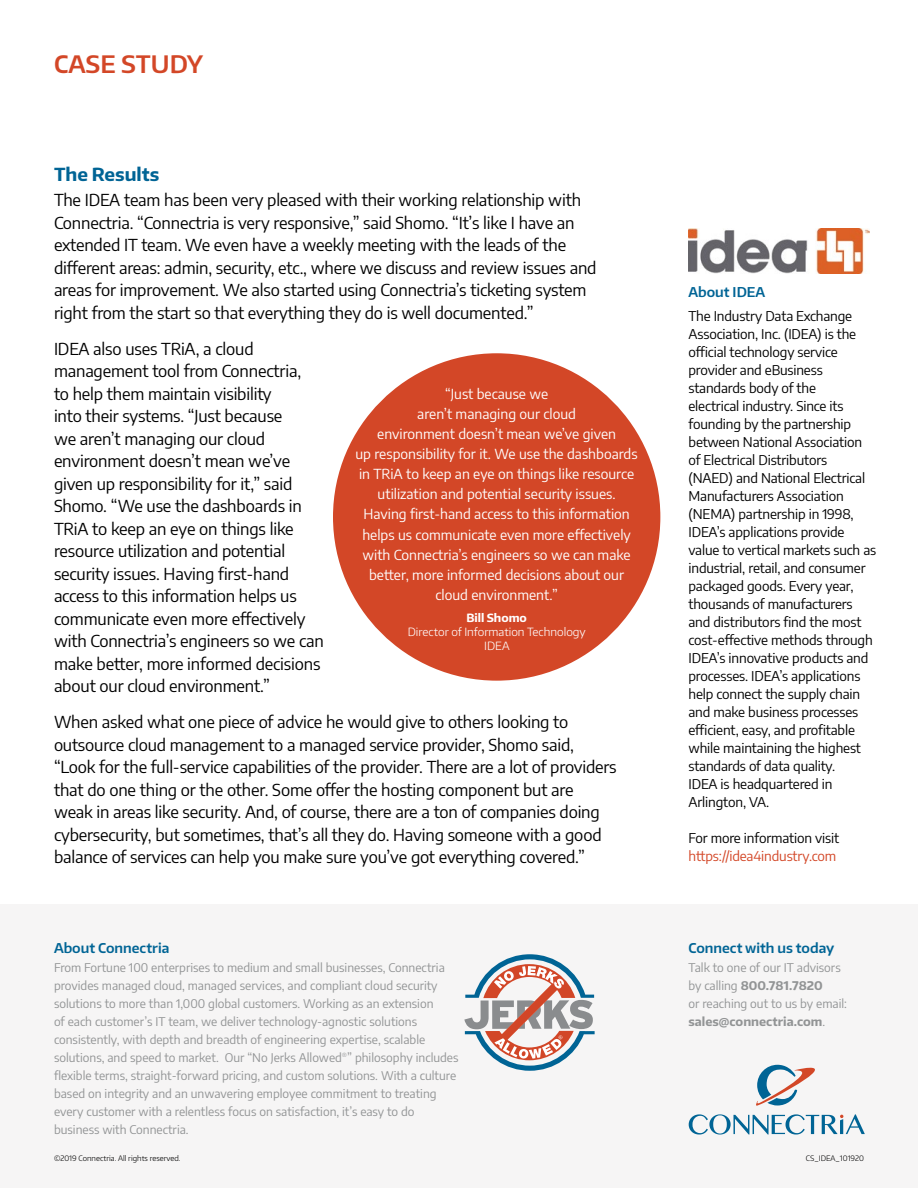
<style>
.page{position:relative;width:918px;height:1188px;background:#fff}
.page>*{position:absolute;margin:0;border:0;box-sizing:border-box;transform-origin:0 0}
.t1{font:600 24px "Encode Sans";color:#d34727}
.t2{font:700 18px "Encode Sans";color:#006495}
.t3{font:16.5px/22.5px "Encode Sans";letter-spacing:-.01em;color:#000}
.t4{font:13.8px/20.1px "Encode Sans";color:#fff;text-align:center}
.t5{font:13.5px/18px "Encode Sans";letter-spacing:-.01em;color:#000}
.t6{font:600 13.5px "Encode Sans";color:#006495}
.t7{font:13.5px "Encode Sans";letter-spacing:-.01em;color:#d34727}
.t8{font:12px/18px "Encode Sans";color:#929495}
.t9{font:300 11.4px/13.8px "Encode Sans";color:#fff;text-align:center}
.t10{font:700 11.4px "Encode Sans";color:#fff}
.t11{font:300 7.5px "Encode Sans";color:#000}
.s1{font-weight:700}
</style>
<div class="page">
<div style="left:0;top:904px;width:918px;height:284px;background:#f6f5f5"></div>
<svg style="left:756px;top:1064px;width:59px;height:42px"></svg>
<svg style="left:689px;top:1114px;width:176px;height:21px"></svg>
<svg style="left:464px;top:954px;width:131px;height:117px"></svg>
<img style="left:688px;top:228px;width:181px;height:45px">
<div style="left:333px;top:353px;width:327px;height:328px;background:#d34727;border-radius:50%"></div>
<svg style="left:333px;top:353px;width:153px;height:322px"></svg>
<h1 class="t1" style="left:54px;top:48px;width:151px">CASE STUDY</h1>
<p class="t2" style="left:54px;top:162px;width:107px">The Results</p>
<p class="t3" style="left:54px;top:188px;width:544px">The IDEA team has been very pleased with their working relationship with Connectria. “Connectria is very responsive,” said Shomo. “It’s like I have an extended IT team. We even have a weekly meeting with the leads of the different areas: admin, security, etc., where we discuss and review issues and areas for improvement. We also started using Connectria’s ticketing system right from the start so that everything they do is well documented.”</p>
<p class="t3" style="left:54px;top:337px;width:271px">IDEA also uses TRiA, a cloud management tool from Connectria,<br>to help them maintain visibility<br>into their systems. “Just because<br>we aren’t managing our cloud environment doesn’t mean we’ve given up responsibility for it,” said Shomo. “We use the dashboards in TRiA to keep an eye on things like resource utilization and potential security issues. Having first-hand access to this information helps us communicate even more effectively with Connectria’s engineers so we can make better, more informed decisions about our cloud environment.”</p>
<p class="t3" style="left:54px;top:710px;width:564px">When asked what one piece of advice he would give to others looking to outsource cloud management to a managed service provider, Shomo said, “Look for the full-service capabilities of the provider. There are a lot of providers that do one thing or the other. Some offer the hosting component but are<br>weak in areas like security. And, of course, there are a ton of companies doing cybersecurity, but sometimes, that’s all they do. Having someone with a good balance of services can help you make sure you’ve got everything covered.”</p>
<p class="t4" style="left:356px;top:383px;width:284px">“Just because we<br>aren’t managing our cloud<br>environment doesn’t mean we’ve given<br>up responsibility for it. We use the dashboards in TRiA to keep an eye on things like resource utilization and potential security issues.<br>Having first-hand access to this information helps us communicate even more effectively with Connectria’s engineers so we can make better, more informed decisions about our cloud environment.”</p>
<p class="t10" style="left:466px;top:610px;width:62px">Bill Shomo</p>
<p class="t9" style="left:408px;top:624px;width:180px">Director of Information Technology<br>IDEA</p>
<p class="t6" style="left:54px;top:939px;width:117px">About Connectria</p>
<p class="t8" style="left:54px;top:958px;width:406px">From Fortune 100 enterprises to medium and small businesses, Connectria provides managed cloud, managed services, and compliant cloud security solutions to more than 1,000 global customers. Working as an extension<br>of each customer’s IT team, we deliver technology-agnostic solutions consistently, with depth and breadth of engineering expertise, scalable solutions, and speed to market. Our “No Jerks Allowed<sup>®</sup>” philosophy includes flexible terms, straight-forward pricing, and custom solutions. With a culture based on integrity and an unwavering employee commitment to treating every customer with a relentless focus on satisfaction, it’s easy to do business with Connectria.</p>
<p class="t6" style="left:688px;top:284px;width:78px">About IDEA</p>
<p class="t5" style="left:688px;top:306px;width:189px">The Industry Data Exchange<br>Association, Inc. (IDEA) is the official technology service provider and eBusiness standards body of the<br>electrical industry. Since its founding by the partnership between National Association of Electrical Distributors<br>(NAED) and National Electrical<br>Manufacturers Association (NEMA) partnership in 1998,<br>IDEA’s applications provide value to vertical markets such as industrial, retail, and consumer packaged goods. Every year, thousands of manufacturers and distributors find the most cost-effective methods through<br>IDEA’s innovative products and processes. IDEA’s applications help connect the supply chain and make business processes efficient, easy, and profitable while maintaining the highest standards of data quality.<br>IDEA is headquartered in<br>Arlington, VA.</p>
<p class="t5" style="left:688px;top:828px;width:152px">For more information visit</p>
<p class="t7" style="left:688px;top:846px;width:149px">https://idea4industry.com</p>
<p class="t6" style="left:688px;top:939px;width:147px">Connect with us today</p>
<p class="t8" style="left:688px;top:958px;width:160px">Talk to one of our IT advisors by calling <span class="s1">800.781.7820<br></span>or reaching out to us by email: <span class="s1">sales@connectria.com</span>.</p>
<p class="t11" style="left:54px;top:1153px;width:128px">©2019 Connectria. All rights reserved.</p>
<p class="t11" style="left:806px;top:1153px;width:60px">CS_IDEA_101920</p>
</div>
